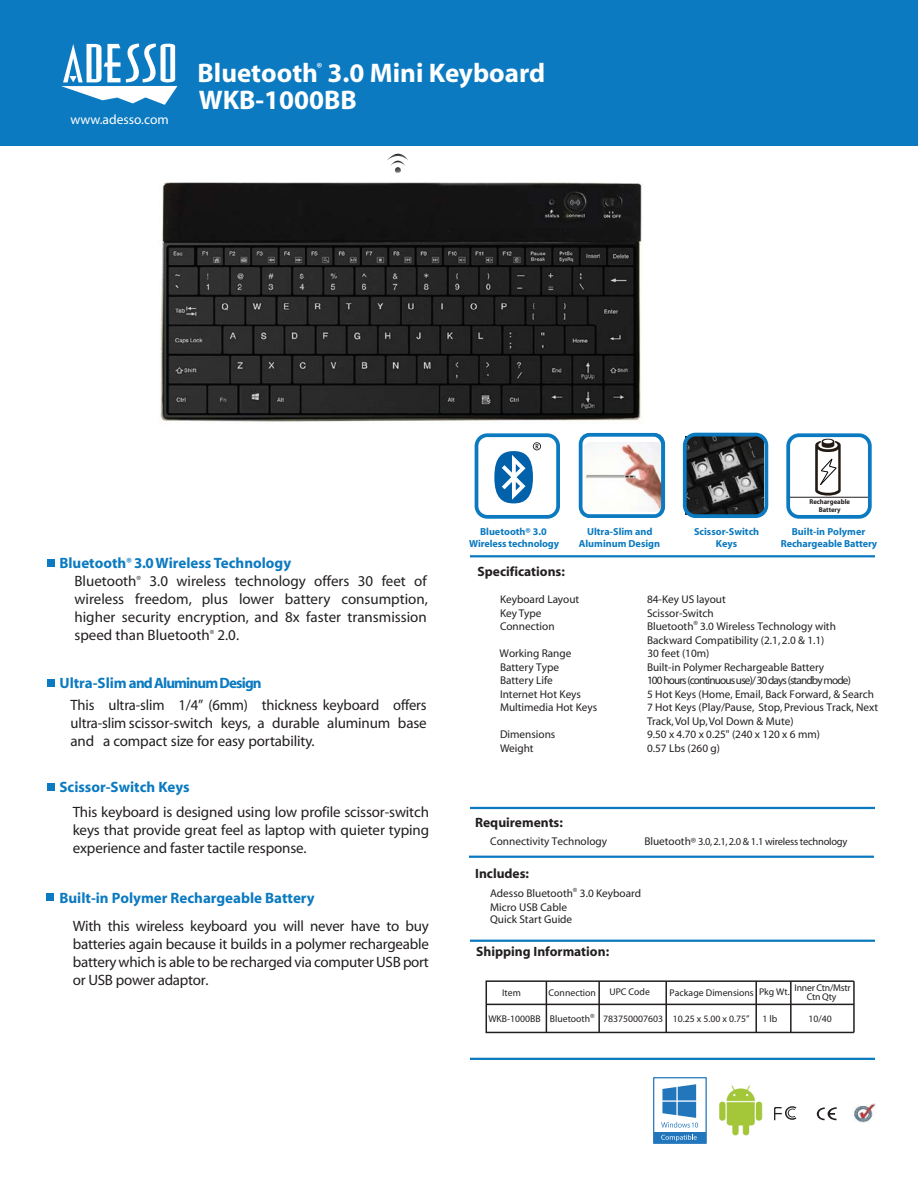
<style>
.page{position:relative;width:918px;height:1188px;background:#fff}
.page>*{position:absolute;margin:0;border:0;box-sizing:border-box;transform-origin:0 0}
.t1{font:700 27px "Myriad";color:#fff}
.t2{font:15px/18px "Myriad";letter-spacing:-.005em;color:#231f20;text-align:justify}
.t3{font:700 15px "Myriad";color:#0b7ac0}
.t4{font:700 15px "Myriad";letter-spacing:-.06em;color:#0b7ac0}
.t5{font:700 13.5px "Myriad";color:#231f20}
.t6{font:13.5px "Myriad";color:#fff}
.t7{font:11.25px/13.5px "Myriad";color:#231f20}
.t8{font:11.25px "Myriad";letter-spacing:-.075em;color:#231f20}
.t9{font:10.5px "Myriad";letter-spacing:-.025em;color:#231f20}
.t10{font:700 10.5px "Myriad";color:#fff}
.t11{font:700 10.2px/12.3px "Myriad";color:#0b7ac0;text-align:center}
.t12{font:9.75px "Myriad";color:#231f20}
.t13{font:9.75px/9.8px "Myriad";letter-spacing:-.025em;color:#231f20;text-align:center}
.t14{font:700 7.05px/8.4px "Myriad";color:#231f20;text-align:center;scale:.95 1}
.s1{font-weight:700;color:#0b7ac0}
.s2{font-size:11.25px}
</style>
<div class="page">
<img style="left:160px;top:182px;width:495px;height:376px">
<img style="left:688px;top:438px;width:75px;height:75px">
<img style="left:584px;top:442px;width:76px;height:69px">
<div style="left:475px;top:433px;width:85px;height:86px;border:4px solid #0b7ac0;border-radius:11px"></div>
<div style="left:0;top:0;width:918px;height:146px;background:#0b7ac0"></div>
<svg style="left:61px;top:43px;width:116px;height:62px"></svg>
<hr style="left:470px;top:555px;width:405px;height:2px;background:#0b7ac0">
<hr style="left:470px;top:1058px;width:405px;height:2px;background:#0b7ac0">
<hr style="left:470px;top:807px;width:405px;height:2px;background:#0b7ac0">
<img style="left:854px;top:1104px;width:22px;height:19px">
<svg style="left:817px;top:1107px;width:20px;height:13px"></svg>
<svg style="left:774px;top:1106px;width:22px;height:14px"></svg>
<hr style="left:469px;top:856px;width:405px;height:2px;background:#0b7ac0">
<hr style="left:470px;top:940px;width:405px;height:2px;background:#0b7ac0">
<div style="left:47px;top:559px;width:7px;height:7px;background:#0b7ac0"></div>
<div style="left:47px;top:680px;width:8px;height:7px;background:#0b7ac0"></div>
<div style="left:47px;top:893px;width:7px;height:7px;background:#0b7ac0"></div>
<div style="left:486px;top:980px;width:369px;height:53px;border:2px solid #231f20"></div>
<hr style="left:546px;top:981px;width:1px;height:51px;background:#231f20">
<hr style="left:598px;top:981px;width:2px;height:51px;background:#231f20">
<hr style="left:665px;top:981px;width:2px;height:51px;background:#231f20">
<hr style="left:755px;top:981px;width:2px;height:51px;background:#231f20">
<hr style="left:790px;top:981px;width:2px;height:51px;background:#231f20">
<hr style="left:853px;top:981px;width:2px;height:51px;background:#231f20">
<hr style="left:486px;top:1004px;width:368px;height:1px;background:#231f20">
<div style="left:683px;top:433px;width:85px;height:85px;border:4px solid #0b7ac0;border-radius:11px"></div>
<div style="left:579px;top:433px;width:86px;height:85px;border:4px solid #0b7ac0;border-radius:9px"></div>
<div style="left:580px;top:434px;width:83px;height:83px;border:2px solid #0b7ac0;border-radius:11px"></div>
<svg style="left:387px;top:153px;width:21px;height:20px"></svg>
<svg style="left:494px;top:442px;width:47px;height:61px"></svg>
<div style="left:786px;top:433px;width:86px;height:86px;border:4px solid #0b7ac0;border-radius:11px"></div>
<svg style="left:815px;top:439px;width:26px;height:57px"></svg>
<hr style="left:790px;top:497px;width:78px;height:1px;background:#231f20">
<div style="left:47px;top:783px;width:8px;height:8px;background:#0b7ac0"></div>
<img style="left:720px;top:1085px;width:43px;height:51px">
<svg style="left:655px;top:1132px;width:49px;height:10px"></svg>
<div style="left:653px;top:1077px;width:53px;height:67px;border:1px solid #2276bc"></div>
<svg style="left:661px;top:1135px;width:36px;height:6px"></svg>
<svg style="left:661px;top:1084px;width:37px;height:44px"></svg>
<h1 class="t1" style="left:198px;top:59px;width:349px">Bluetooth 3.0 Mini Keyboard</h1>
<p class="t10" style="left:317px;top:61px;width:7px">®</p>
<p class="t6" style="left:71px;top:113px;width:100px">www.adesso.com</p>
<h1 class="t1" style="left:199px;top:86px;width:160px">WKB-1000BB</h1>
<p class="t2" style="left:74px;top:555px;width:355px;text-align:left;text-indent:-15px"><span class="s1">Bluetooth</span><sup>®</sup> <span class="s1">3.0Wireless Technology<br></span>Bluetooth<sup>®</sup> 3.0 wireless technology offers 30 feet of wireless freedom, plus lower battery consumption, higher security encryption, and 8x faster transmission speed than Bluetooth<sup>®</sup> 2.0.</p>
<p class="t4" style="left:59px;top:675px;width:204px">Ultra-Slim and Aluminum Design</p>
<p class="t2" style="left:70px;top:697px;width:358px">This ultra-slim 1/4” (6mm) thickness keyboard offers ultra-slim scissor-switch keys, a durable aluminum base and a compact size for easy portability.</p>
<p class="t3" style="left:59px;top:779px;width:132px">Scissor-Switch Keys</p>
<p class="t2" style="left:73px;top:803px;width:358px">This keyboard is designed using low profile scissor-switch keys that provide great feel as laptop with quieter typing experience and faster tactile response.</p>
<p class="t3" style="left:59px;top:890px;width:257px">Built-in Polymer Rechargeable Battery</p>
<p class="t2" style="left:73px;top:918px;width:358px">With this wireless keyboard you will never have to buy batteries again because it builds in a polymer rechargeable battery which is able to be recharged via computer USB port or USB power adaptor.</p>
<p class="t11" style="left:469px;top:525px;width:92px">Bluetooth® 3.0<br>Wireless technology</p>
<p class="t11" style="left:579px;top:526px;width:83px">Ultra-Slim and<br>Aluminum Design</p>
<p class="t11" style="left:694px;top:525px;width:67px">Scissor-Switch<br>Keys</p>
<p class="t14" style="left:809px;top:498px;width:44px">Rechargeable<br>Battery</p>
<p class="t11" style="left:781px;top:525px;width:98px">Built-in Polymer<br>Rechargeable Battery</p>
<p class="t5" style="left:478px;top:565px;width:89px">Specifications:</p>
<p class="t7" style="left:500px;top:593px;width:81px">Keyboard Layout</p>
<p class="t7" style="left:647px;top:593px;width:80px">84-Key US layout</p>
<p class="t7" style="left:500px;top:607px;width:43px">Key Type</p>
<p class="t7" style="left:647px;top:607px;width:68px">Scissor-Switch</p>
<p class="t7" style="left:500px;top:620px;width:56px">Connection</p>
<p class="t7" style="left:647px;top:620px;width:190px">Bluetooth<sup>®</sup> 3.0 Wireless Technology with<br>Backward Compatibility (2.1, 2.0 &amp; 1.1)</p>
<p class="t7" style="left:499px;top:647px;width:74px">Working Range</p>
<p class="t7" style="left:648px;top:647px;width:63px">30 feet (10m)</p>
<p class="t7" style="left:500px;top:661px;width:61px">Battery Type<br>Battery Life</p>
<p class="t7" style="left:647px;top:661px;width:179px">Built-in Polymer Rechargeable Battery</p>
<p class="t8" style="left:647px;top:675px;width:205px">100 hours (continuous use)/ 30 days(standby mode)</p>
<p class="t7" style="left:500px;top:688px;width:83px">Internet Hot Keys</p>
<p class="t7" style="left:647px;top:688px;width:229px">5 Hot Keys (Home, Email, Back Forward, &amp; Search</p>
<p class="t7" style="left:500px;top:701px;width:99px">Multimedia Hot Keys</p>
<p class="t7" style="left:647px;top:701px;width:233px">7 Hot Keys (Play/Pause, Stop, Previous Track, Next<br>Track,Vol Up,Vol Down &amp; Mute)</p>
<p class="t7" style="left:500px;top:728px;width:57px">Dimensions</p>
<p class="t7" style="left:647px;top:728px;width:174px">9.50 x 4.70 x 0.25" (240 x 120 x 6 mm)</p>
<p class="t7" style="left:500px;top:742px;width:35px">Weight</p>
<p class="t7" style="left:647px;top:742px;width:74px">0.57 Lbs (260 g)</p>
<p class="t5" style="left:475px;top:815px;width:89px">Requirements:</p>
<p class="t7" style="left:490px;top:835px;width:118px">Connectivity Technology</p>
<p class="t9" style="left:644px;top:836px;width:205px"><span class="s2">Bluetooth</span>® 3.0, 2.1, 2.0 &amp; 1.1 wireless technology</p>
<p class="t5" style="left:475px;top:866px;width:55px">Includes:</p>
<p class="t7" style="left:490px;top:887px;width:152px">Adesso Bluetooth<sup>®</sup> 3.0 Keyboard<br>Micro USB Cable</p>
<p class="t7" style="left:490px;top:913px;width:84px">Quick Start Guide</p>
<p class="t5" style="left:476px;top:944px;width:134px">Shipping Information:</p>
<p class="t12" style="left:502px;top:988px;width:20px">Item</p>
<p class="t12" style="left:670px;top:988px;width:122px">Package Dimensions Pkg Wt.</p>
<p class="t13" style="left:795px;top:983px;width:57px">Inner Ctn/Mstr<br>Ctn Qty</p>
<p class="t12" style="left:488px;top:1013px;width:176px">WKB-1000BB Bluetooth<sup>®</sup> 783750007603</p>
<p class="t12" style="left:763px;top:1013px;width:16px">1 lb</p>
<p class="t12" style="left:808px;top:1013px;width:25px">10/40</p>
<p class="t12" style="left:549px;top:988px;width:49px">Connection</p>
<p class="t12" style="left:609px;top:987px;width:42px">UPC Code</p>
<p class="t12" style="left:673px;top:1014px;width:78px">10.25 x 5.00 x 0.75”</p>
</div>
